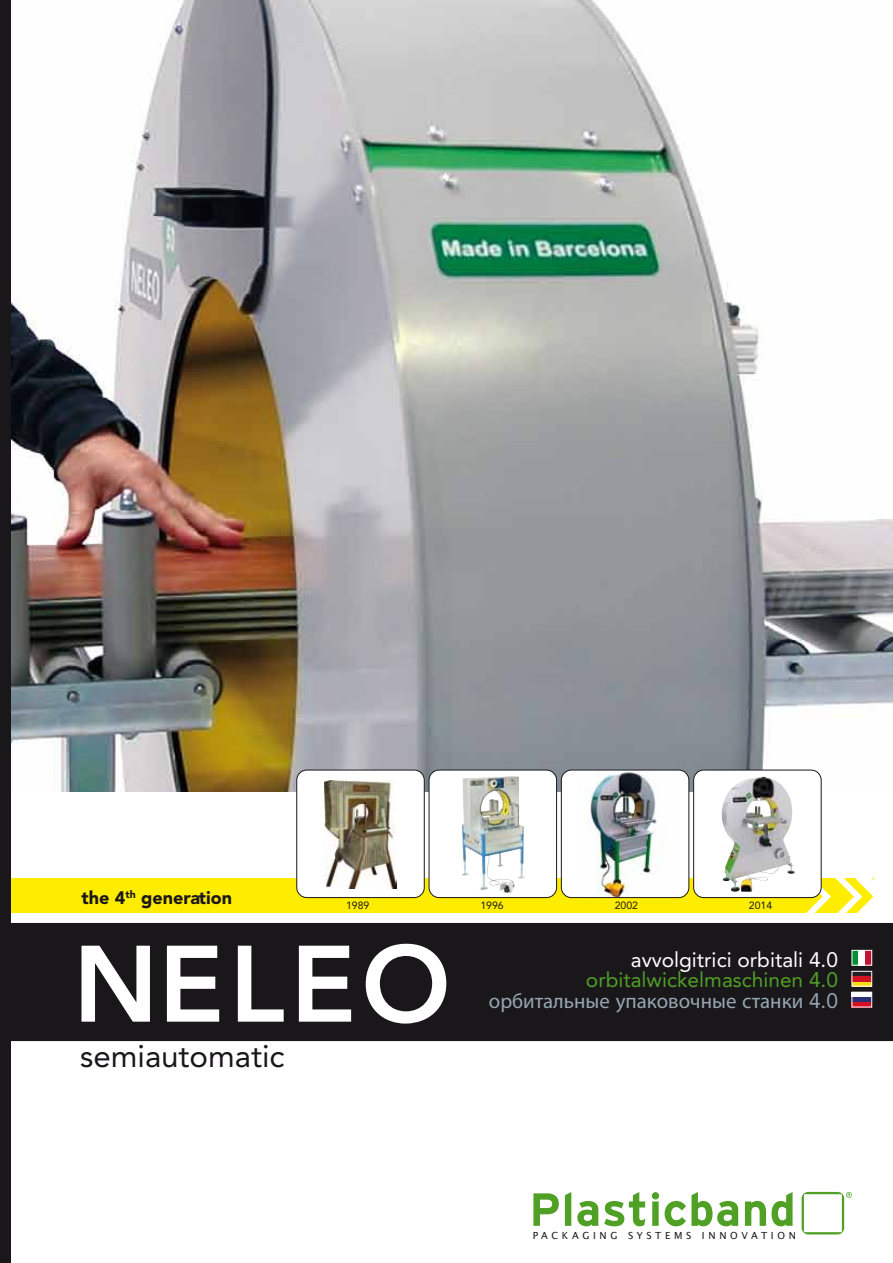
<style>
.page{position:relative;width:893px;height:1263px;background:#fff}
.page>*{position:absolute;margin:0;border:0;box-sizing:border-box;transform-origin:0 0}
.t1{font:31.35px "Avenir";color:#1a171b}
.t2{font:20.85px "Myriad Pro";color:#94a6b0}
.t3{font:20.85px "Avenir";color:#50a025}
.t4{font:20.85px "Avenir";color:#fff}
.t5{font:900 18px "Avenir";color:#1a171b}
.t6{font:10.5px "Avenir";color:#1a171b}
.t7{font:9.75px "Lucida Grande";letter-spacing:.375em;color:#1a171b}
.s1{font-family:"Avenir"}
</style>
<div class="page">
<img style="left:11px;top:0;width:882px;height:791px">
<div style="left:0;top:879px;width:874px;height:34px;background:#ffed00"></div>
<svg style="left:796px;top:857px;width:97px;height:66px"></svg>
<div style="left:694px;top:770px;width:127px;height:127px;background:#fff;border-radius:10px"></div>
<img style="left:721px;top:777px;width:74px;height:115px">
<div style="left:693px;top:770px;width:128px;height:128px;border:1px solid #1a171b;border-radius:10px"></div>
<div style="left:561px;top:770px;width:128px;height:127px;background:#fff;border-radius:10px"></div>
<img style="left:590px;top:772px;width:67px;height:124px">
<div style="left:561px;top:770px;width:128px;height:128px;border:1px solid #1a171b;border-radius:10px"></div>
<div style="left:429px;top:770px;width:128px;height:127px;background:#fff;border-radius:10px"></div>
<img style="left:461px;top:776px;width:50px;height:97px">
<div style="left:429px;top:770px;width:128px;height:128px;border:1px solid #1a171b;border-radius:10px"></div>
<div style="left:297px;top:770px;width:127px;height:127px;background:#fff;border-radius:10px"></div>
<img style="left:325px;top:780px;width:71px;height:108px">
<div style="left:297px;top:770px;width:127px;height:128px;border:1px solid #1a171b;border-radius:10px"></div>
<svg style="left:802px;top:1192px;width:50px;height:42px"></svg>
<svg style="left:533px;top:1193px;width:26px;height:33px"></svg>
<svg style="left:565px;top:1192px;width:6px;height:34px"></svg>
<svg style="left:577px;top:1201px;width:21px;height:25px"></svg>
<svg style="left:604px;top:1192px;width:41px;height:34px"></svg>
<svg style="left:652px;top:1192px;width:7px;height:34px"></svg>
<svg style="left:665px;top:1192px;width:73px;height:34px"></svg>
<svg style="left:745px;top:1192px;width:47px;height:34px"></svg>
<div style="left:0;top:0;width:11px;height:1263px;background:#1a171b"></div>
<div style="left:11px;top:923px;width:882px;height:118px;background:#1a171b"></div>
<svg style="left:81px;top:946px;width:69px;height:76px"></svg>
<svg style="left:167px;top:946px;width:52px;height:76px"></svg>
<svg style="left:238px;top:946px;width:46px;height:76px"></svg>
<svg style="left:299px;top:946px;width:52px;height:76px"></svg>
<svg style="left:366px;top:943px;width:80px;height:80px"></svg>
<div style="left:852px;top:971px;width:20px;height:5px;background:#211f23"></div>
<hr style="left:852px;top:982px;width:20px;height:4px;background:#f4dd15">
<div style="left:852px;top:976px;width:20px;height:6px;background:#d41024"></div>
<div style="left:852px;top:971px;width:20px;height:15px;border:1px solid #f9fbfb"></div>
<div style="left:852px;top:950px;width:6px;height:15px;background:#068f33"></div>
<div style="left:865px;top:950px;width:7px;height:15px;background:#c11333"></div>
<div style="left:858px;top:950px;width:7px;height:15px;background:#fff"></div>
<div style="left:852px;top:950px;width:20px;height:15px;border:1px solid #f9fbfb"></div>
<div style="left:852px;top:1002px;width:20px;height:5px;background:#d41024"></div>
<div style="left:852px;top:997px;width:20px;height:5px;background:#2b2f73"></div>
<div style="left:852px;top:992px;width:20px;height:5px;background:#fff"></div>
<div style="left:852px;top:992px;width:20px;height:15px;border:1px solid #f9fbfb"></div>
<p class="t5" style="left:81px;top:887px;width:152px">the 4<sup>th</sup> generation</p>
<h1 class="t1" style="left:80px;top:1038px;width:206px">semiautomatic</h1>
<p class="t6" style="left:346px;top:899px;width:25px">1989</p>
<p class="t6" style="left:480px;top:899px;width:25px">1996</p>
<p class="t6" style="left:615px;top:899px;width:25px">2002</p>
<p class="t6" style="left:749px;top:899px;width:25px">2014</p>
<p class="t4" style="left:631px;top:947px;width:209px">avvolgitrici orbitali 4.0</p>
<p class="t3" style="left:586px;top:968px;width:254px">orbitalwickelmaschinen 4.0</p>
<p class="t2" style="left:489px;top:988px;width:351px">oрбитальные упаковочные станки <span class="s1">4.0</span></p>
<p class="t7" style="left:533px;top:1230px;width:265px">PACKAGING SYSTEMS INNOVATION</p>
</div>
